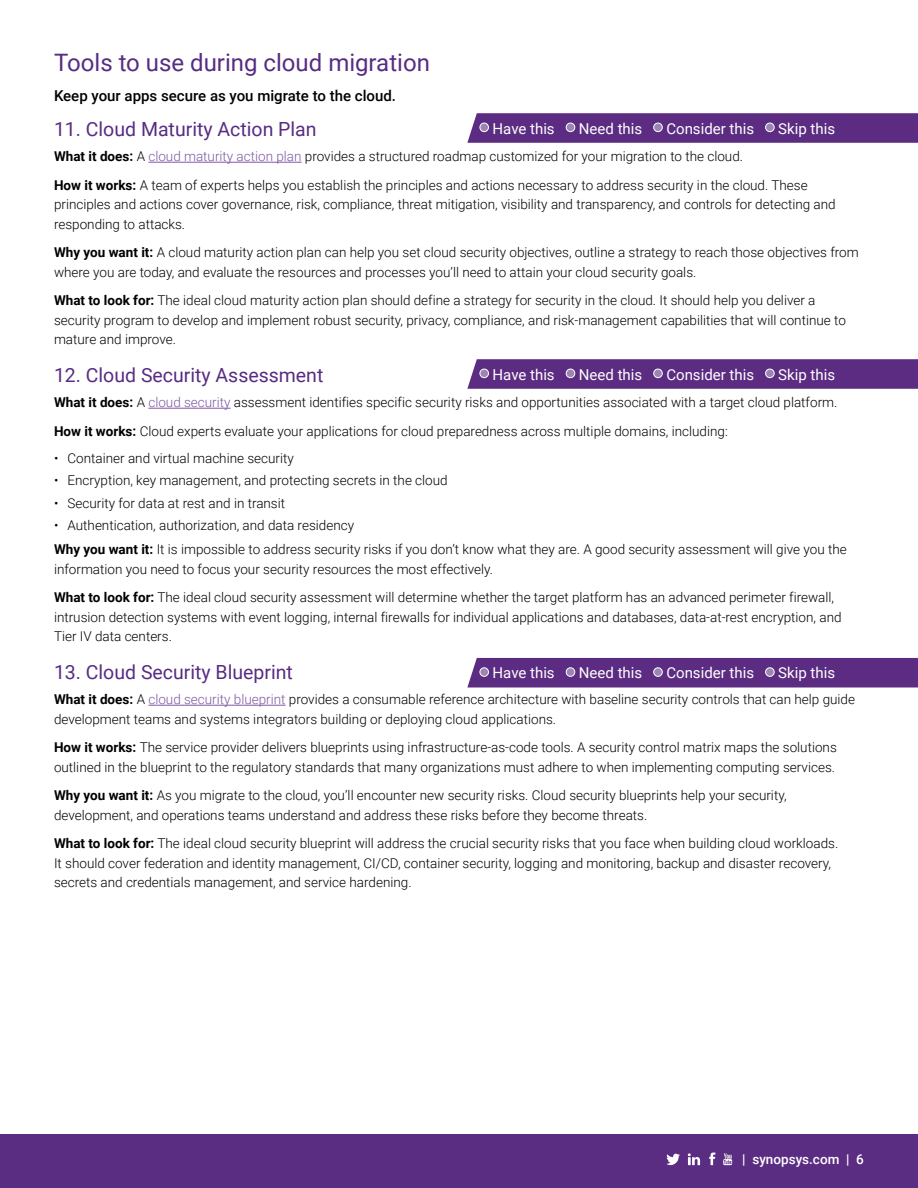
<style>
.page{position:relative;width:918px;height:1188px;background:#fff}
.page>*{position:absolute;margin:0;border:0;box-sizing:border-box;transform-origin:0 0}
.t1{font:24px "Roboto";color:#572c82}
.t2{font:19.5px "Roboto";color:#572c82}
.t3{font:15px "Roboto";color:#fff}
.t4{font:500 15px "Roboto";color:#000}
.t5{font:300 13.5px/19.5px "Roboto";color:#000}
.t6{font:500 13.5px "Roboto";color:#fff}
.s1{font-weight:700}
.s2{color:#7f58a5}
</style>
<div class="page">
<div style="left:0;top:1134px;width:918px;height:54px;background:#5a2d83"></div>
<svg style="left:667px;top:1153px;width:13px;height:12px"></svg>
<svg style="left:709px;top:1152px;width:7px;height:13px"></svg>
<svg style="left:723px;top:1153px;width:9px;height:12px"></svg>
<svg style="left:688px;top:1153px;width:12px;height:12px"></svg>
<hr style="left:148px;top:162px;width:154px;height:1px;background:#7f58a5">
<hr style="left:148px;top:408px;width:83px;height:1px;background:#7f58a5">
<hr style="left:148px;top:705px;width:138px;height:1px;background:#7f58a5">
<svg style="left:467px;top:359px;width:451px;height:30px;background:#603185"></svg>
<div style="left:480px;top:369px;width:8px;height:9px;background:#9c84b3;border-radius:50%"></div>
<div style="left:480px;top:369px;width:9px;height:9px;border:1px solid #fff;border-radius:50%"></div>
<div style="left:566px;top:369px;width:9px;height:9px;background:#9c84b3;border-radius:50%"></div>
<div style="left:566px;top:369px;width:9px;height:9px;border:1px solid #fff;border-radius:50%"></div>
<div style="left:654px;top:369px;width:8px;height:9px;background:#9c84b3;border-radius:50%"></div>
<div style="left:653px;top:369px;width:10px;height:9px;border:1px solid #fff;border-radius:50%"></div>
<div style="left:766px;top:369px;width:8px;height:9px;background:#9c84b3;border-radius:50%"></div>
<div style="left:765px;top:369px;width:10px;height:9px;border:1px solid #fff;border-radius:50%"></div>
<div style="left:467px;top:658px;width:451px;height:30px;background:#5c2c82"></div>
<div style="left:480px;top:668px;width:8px;height:8px;background:#9c84b3;border-radius:50%"></div>
<div style="left:480px;top:667px;width:9px;height:10px;border:1px solid #fff;border-radius:50%"></div>
<div style="left:566px;top:668px;width:9px;height:8px;background:#9c84b3;border-radius:50%"></div>
<div style="left:566px;top:667px;width:9px;height:10px;border:1px solid #fff;border-radius:50%"></div>
<div style="left:654px;top:668px;width:8px;height:8px;background:#9c84b3;border-radius:50%"></div>
<div style="left:653px;top:667px;width:10px;height:10px;border:1px solid #fff;border-radius:50%"></div>
<div style="left:766px;top:668px;width:8px;height:8px;background:#9c84b3;border-radius:50%"></div>
<div style="left:765px;top:667px;width:10px;height:10px;border:1px solid #fff;border-radius:50%"></div>
<svg style="left:467px;top:113px;width:451px;height:30px;background:#603185"></svg>
<div style="left:480px;top:123px;width:8px;height:9px;background:#9c84b3;border-radius:50%"></div>
<div style="left:480px;top:123px;width:9px;height:9px;border:1px solid #fff;border-radius:50%"></div>
<div style="left:566px;top:123px;width:9px;height:9px;background:#9c84b3;border-radius:50%"></div>
<div style="left:566px;top:123px;width:9px;height:9px;border:1px solid #fff;border-radius:50%"></div>
<div style="left:654px;top:123px;width:8px;height:9px;background:#9c84b3;border-radius:50%"></div>
<div style="left:653px;top:123px;width:10px;height:9px;border:1px solid #fff;border-radius:50%"></div>
<div style="left:766px;top:123px;width:8px;height:9px;background:#9c84b3;border-radius:50%"></div>
<div style="left:765px;top:123px;width:10px;height:9px;border:1px solid #fff;border-radius:50%"></div>
<h1 class="t1" style="left:54px;top:46px;width:377px">Tools to use during cloud migration</h1>
<p class="t4" style="left:54px;top:85px;width:344px">Keep your apps secure as you migrate to the cloud.</p>
<h2 class="t2" style="left:54px;top:115px;width:264px">11. Cloud Maturity Action Plan</h2>
<p class="t5" style="left:54px;top:142px;width:755px;line-height:28.5px"><span class="s1">What it does:</span> A <span class="s2">cloud maturity action plan</span> provides a structured roadmap customized for your migration to the cloud.<br><span class="s1">How it works:</span> A team of experts helps you establish the principles and actions necessary to address security in the cloud. These</p>
<p class="t5" style="left:54px;top:194px;width:783px">principles and actions cover governance, risk, compliance, threat mitigation, visibility and transparency, and controls for detecting and responding to attacks.</p>
<p class="t5" style="left:54px;top:242px;width:806px"><span class="s1">Why you want it:</span> A cloud maturity action plan can help you set cloud security objectives, outline a strategy to reach those objectives from where you are today, and evaluate the resources and processes you’ll need to attain your cloud security goals.</p>
<p class="t5" style="left:54px;top:290px;width:793px"><span class="s1">What to look for:</span> The ideal cloud maturity action plan should define a strategy for security in the cloud. It should help you deliver a security program to develop and implement robust security, privacy, compliance, and risk-management capabilities that will continue to mature and improve.</p>
<h2 class="t2" style="left:54px;top:361px;width:271px">12. Cloud Security Assessment</h2>
<p class="t5" style="left:54px;top:388px;width:785px;line-height:28.5px"><span class="s1">What it does:</span> A <span class="s2">cloud security</span> assessment identifies specific security risks and opportunities associated with a target cloud platform.<br><span class="s1">How it works:</span> Cloud experts evaluate your applications for cloud preparedness across multiple domains, including:</p>
<p class="t5" style="left:54px;top:448px;width:241px">• Container and virtual machine security</p>
<p class="t5" style="left:54px;top:470px;width:395px">• Encryption, key management, and protecting secrets in the cloud</p>
<p class="t5" style="left:54px;top:493px;width:233px">• Security for data at rest and in transit</p>
<p class="t5" style="left:54px;top:513px;width:794px;line-height:24px">• Authentication, authorization, and data residency<br><span class="s1">Why you want it:</span> It is impossible to address security risks if you don’t know what they are. A good security assessment will give you the</p>
<p class="t5" style="left:54px;top:554px;width:782px;line-height:28.5px">information you need to focus your security resources the most effectively.<br><span class="s1">What to look for:</span> The ideal cloud security assessment will determine whether the target platform has an advanced perimeter firewall,</p>
<p class="t5" style="left:54px;top:607px;width:789px">intrusion detection systems with event logging, internal firewalls for individual applications and databases, data-at-rest encryption, and<br>Tier IV data centers.</p>
<h2 class="t2" style="left:54px;top:658px;width:240px">13. Cloud Security Blueprint</h2>
<p class="t5" style="left:54px;top:689px;width:803px"><span class="s1">What it does:</span> A <span class="s2">cloud security blueprint</span> provides a consumable reference architecture with baseline security controls that can help guide development teams and systems integrators building or deploying cloud applications.</p>
<p class="t5" style="left:54px;top:737px;width:784px"><span class="s1">How it works:</span> The service provider delivers blueprints using infrastructure-as-code tools. A security control matrix maps the solutions outlined in the blueprint to the regulatory standards that many organizations must adhere to when implementing computing services.</p>
<p class="t5" style="left:54px;top:785px;width:734px"><span class="s1">Why you want it:</span> As you migrate to the cloud, you’ll encounter new security risks. Cloud security blueprints help your security, development, and operations teams understand and address these risks before they become threats.</p>
<p class="t5" style="left:54px;top:833px;width:786px"><span class="s1">What to look for:</span> The ideal cloud security blueprint will address the crucial security risks that you face when building cloud workloads.<br>It should cover federation and identity management, CI/CD, container security, logging and monitoring, backup and disaster recovery, secrets and credentials management, and service hardening.</p>
<p class="t3" style="left:493px;top:118px;width:64px">Have this</p>
<p class="t3" style="left:579px;top:118px;width:65px">Need this</p>
<p class="t3" style="left:666px;top:118px;width:89px">Consider this</p>
<p class="t3" style="left:778px;top:118px;width:58px">Skip this</p>
<p class="t3" style="left:493px;top:364px;width:64px">Have this</p>
<p class="t3" style="left:579px;top:364px;width:65px">Need this</p>
<p class="t3" style="left:666px;top:364px;width:89px">Consider this</p>
<p class="t3" style="left:778px;top:364px;width:58px">Skip this</p>
<p class="t3" style="left:493px;top:662px;width:64px">Have this</p>
<p class="t3" style="left:579px;top:662px;width:65px">Need this</p>
<p class="t3" style="left:666px;top:662px;width:89px">Consider this</p>
<p class="t3" style="left:778px;top:662px;width:58px">Skip this</p>
<p class="t6" style="left:742px;top:1149px;width:123px">| synopsys.com | 6</p>
</div>
